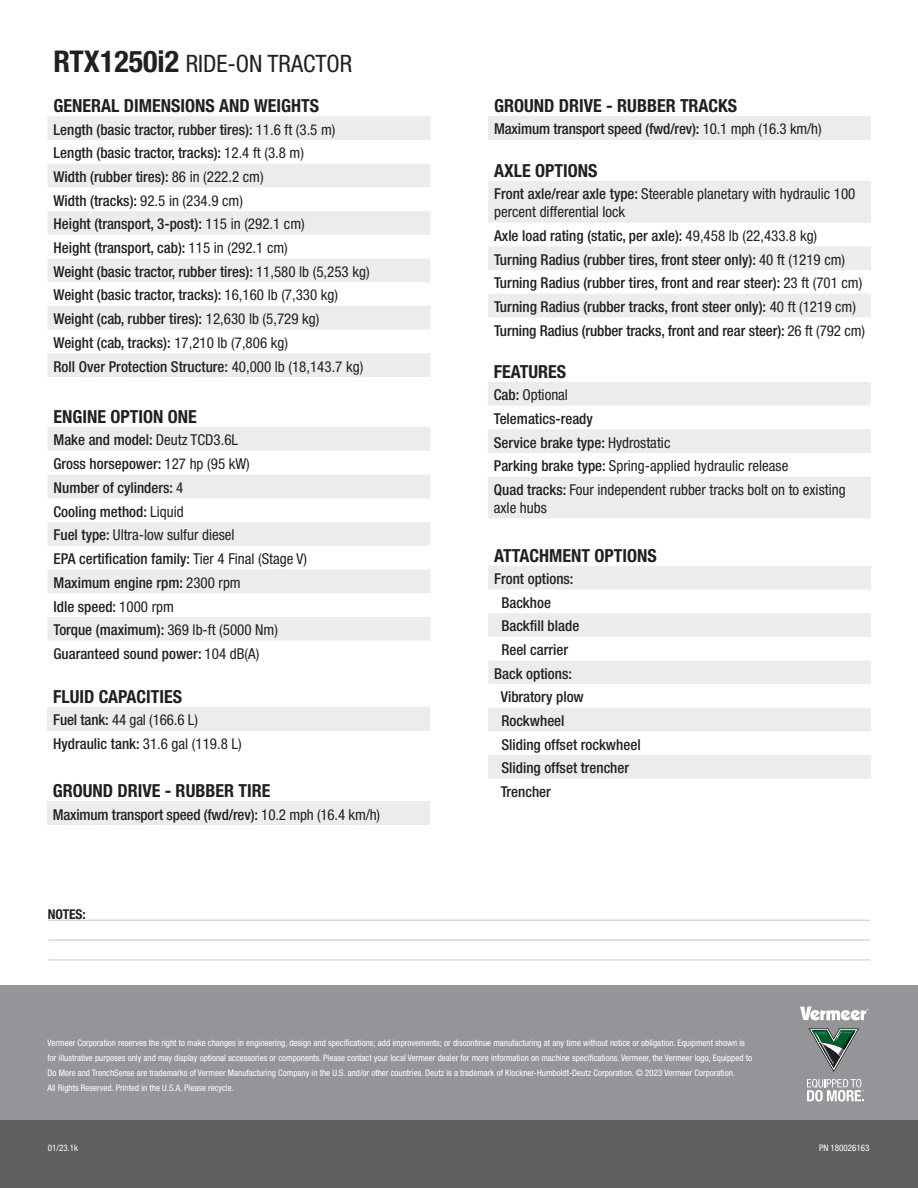
<style>
.page{position:relative;width:918px;height:1188px;background:#fff}
.page>*{position:absolute;margin:0;border:0;box-sizing:border-box;transform-origin:0 0}
.t1{font:condensed 24px "Helvetica Neue";color:#231f20}
.t2{font:700 condensed 18px "Helvetica Neue";color:#231f20}
.t3{font:500 condensed 15px/23.7px "Helvetica Neue";color:#231f20}
.t4{font:condensed 15px/23.7px "Helvetica Neue";color:#231f20}
.t5{font:700 condensed 13.5px "Helvetica Neue";color:#231f20}
.t6{font:condensed 9px/15px "Helvetica Neue";color:#fff}
.s1{font-weight:700;font-size:30px}
.s2{font-weight:400}
.s3{font-weight:500}
</style>
<div class="page">
<svg style="left:48px;top:116px;width:382px;height:261px;fill:#ececee"></svg>
<svg style="left:48px;top:427px;width:382px;height:214px;fill:#ececee"></svg>
<div style="left:47px;top:707px;width:383px;height:24px;background:#ececee"></div>
<div style="left:0;top:986px;width:918px;height:150px;background:#939598"></div>
<svg style="left:800px;top:1007px;width:68px;height:13px"></svg>
<svg style="left:807px;top:1079px;width:57px;height:22px"></svg>
<svg style="left:809px;top:1028px;width:50px;height:44px"></svg>
<div style="left:0;top:1121px;width:918px;height:67px;background:#5f5f62"></div>
<svg style="left:488px;top:181px;width:383px;height:136px;fill:#ececee"></svg>
<svg style="left:488px;top:382px;width:383px;height:136px;fill:#ececee"></svg>
<div style="left:47px;top:801px;width:383px;height:24px;background:#ececee"></div>
<div style="left:488px;top:116px;width:383px;height:24px;background:#ececee"></div>
<svg style="left:488px;top:566px;width:383px;height:213px;fill:#ececee"></svg>
<hr style="left:48px;top:920px;width:822px;height:1px;background:#c5c6c8">
<hr style="left:48px;top:940px;width:822px;height:1px;background:#c5c6c8">
<hr style="left:48px;top:960px;width:822px;height:1px;background:#c5c6c8">
<h1 class="t1" style="left:53px;top:50px;width:301px"><span class="s1">RTX1250i2</span> RIDE-ON TRACTOR</h1>
<p class="t2" style="left:54px;top:95px;width:267px">GENERAL DIMENSIONS AND WEIGHTS</p>
<p class="t3" style="left:54px;top:117px;width:318px">Length (basic tractor, rubber tires): <span class="s2">11.6 ft (3.5 m)<br></span>Length (basic tractor, tracks): <span class="s2">12.4 ft (3.8 m)<br></span>Width (rubber tires): <span class="s2">86 in (222.2 cm)<br></span>Width (tracks): <span class="s2">92.5 in (234.9 cm)<br></span>Height (transport, 3-post): <span class="s2">115 in (292.1 cm)<br></span>Height (transport, cab): <span class="s2">115 in (292.1 cm)<br></span>Weight (basic tractor, rubber tires): <span class="s2">11,580 lb (5,253 kg)<br></span>Weight (basic tractor, tracks): <span class="s2">16,160 lb (7,330 kg)<br></span>Weight (cab, rubber tires): <span class="s2">12,630 lb (5,729 kg)<br></span>Weight (cab, tracks): <span class="s2">17,210 lb (7,806 kg)<br></span>Roll Over Protection Structure: <span class="s2">40,000 lb (18,143.7 kg)</span></p>
<p class="t2" style="left:54px;top:406px;width:145px">ENGINE OPTION ONE</p>
<p class="t3" style="left:54px;top:428px;width:255px">Make and model: <span class="s2">Deutz TCD3.6L<br></span>Gross horsepower: <span class="s2">127 hp (95 kW)<br></span>Number of cylinders: <span class="s2">4<br></span>Cooling method: <span class="s2">Liquid<br></span>Fuel type: <span class="s2">Ultra-low sulfur diesel<br></span>EPA certification family: <span class="s2">Tier 4 Final (Stage V)<br></span>Maximum engine rpm: <span class="s2">2300 rpm<br></span>Idle speed: <span class="s2">1000 rpm<br></span>Torque (maximum): <span class="s2">369 lb-ft (5000 Nm)<br></span>Guaranteed sound power: <span class="s2">104 dB(A)</span></p>
<p class="t2" style="left:53px;top:685px;width:130px">FLUID CAPACITIES</p>
<p class="t4" style="left:53px;top:708px;width:190px"><span class="s3">Fuel tank:</span> 44 gal (166.6 L)<br><span class="s3">Hydraulic tank:</span> 31.6 gal (119.8 L)</p>
<p class="t2" style="left:53px;top:780px;width:219px">GROUND DRIVE - RUBBER TIRE</p>
<p class="t3" style="left:53px;top:802px;width:329px">Maximum transport speed (fwd/rev): <span class="s2">10.2 mph (16.4 km/h)</span></p>
<p class="t5" style="left:48px;top:906px;width:40px">NOTES:</p>
<p class="t2" style="left:494px;top:95px;width:245px">GROUND DRIVE - RUBBER TRACKS</p>
<p class="t3" style="left:494px;top:117px;width:329px">Maximum transport speed (fwd/rev): <span class="s2">10.1 mph (16.3 km/h)</span></p>
<p class="t2" style="left:494px;top:160px;width:105px">AXLE OPTIONS</p>
<p class="t4" style="left:494px;top:185px;width:363px;line-height:18px"><span class="s3">Front axle/rear axle type:</span> Steerable planetary with hydraulic 100 percent differential lock</p>
<p class="t3" style="left:494px;top:224px;width:372px">Axle load rating (static, per axle): <span class="s2">49,458 lb (22,433.8 kg)<br></span>Turning Radius (rubber tires, front steer only): <span class="s2">40 ft (1219 cm)<br></span>Turning Radius (rubber tires, front and rear steer): <span class="s2">23 ft (701 cm)<br></span>Turning Radius (rubber tracks, front steer only): <span class="s2">40 ft (1219 cm)<br></span>Turning Radius (rubber tracks, front and rear steer): <span class="s2">26 ft (792 cm)</span></p>
<p class="t2" style="left:494px;top:361px;width:74px">FEATURES</p>
<p class="t4" style="left:494px;top:383px;width:353px"><span class="s3">Cab:</span> Optional<br><span class="s3">Telematics-ready<br>Service brake type:</span> Hydrostatic<br><span class="s3">Parking brake type:</span> Spring-applied hydraulic release<br><span class="s3">Quad tracks:</span> Four independent rubber tracks bolt on to existing</p>
<p class="t4" style="left:494px;top:496px;width:55px">axle hubs</p>
<p class="t2" style="left:494px;top:545px;width:164px">ATTACHMENT OPTIONS</p>
<p class="t3" style="left:494px;top:567px;width:81px">Front options:</p>
<p class="t3" style="left:501px;top:590px;width:51px">Backhoe</p>
<p class="t3" style="left:501px;top:614px;width:79px">Backfill blade</p>
<p class="t3" style="left:501px;top:638px;width:68px">Reel carrier</p>
<p class="t3" style="left:494px;top:661px;width:79px">Back options:</p>
<p class="t3" style="left:501px;top:685px;width:85px">Vibratory plow</p>
<p class="t3" style="left:501px;top:709px;width:65px">Rockwheel</p>
<p class="t3" style="left:501px;top:732px;width:141px">Sliding offset rockwheel</p>
<p class="t3" style="left:501px;top:756px;width:129px">Sliding offset trencher</p>
<p class="t3" style="left:501px;top:780px;width:52px">Trencher</p>
<p class="t6" style="left:48px;top:1035px;width:706px">Vermeer Corporation reserves the right to make changes in engineering, design and specifications; add improvements; or discontinue manufacturing at any time without notice or obligation. Equipment shown is for illustrative purposes only and may display optional accessories or components. Please contact your local Vermeer dealer for more information on machine specifications. Vermeer, the Vermeer logo, Equipped to Do More and TrenchSense are trademarks of Vermeer Manufacturing Company in the U.S. and/or other countries. Deutz is a trademark of Klockner-Humboldt-Deutz Corporation. © 2023 Vermeer Corporation.<br>All Rights Reserved. Printed in the U.S.A. Please recycle.</p>
<p class="t6" style="left:48px;top:1141px;width:32px">01/23.1k</p>
<p class="t6" style="left:819px;top:1140px;width:52px">PN 180026163</p>
</div>
